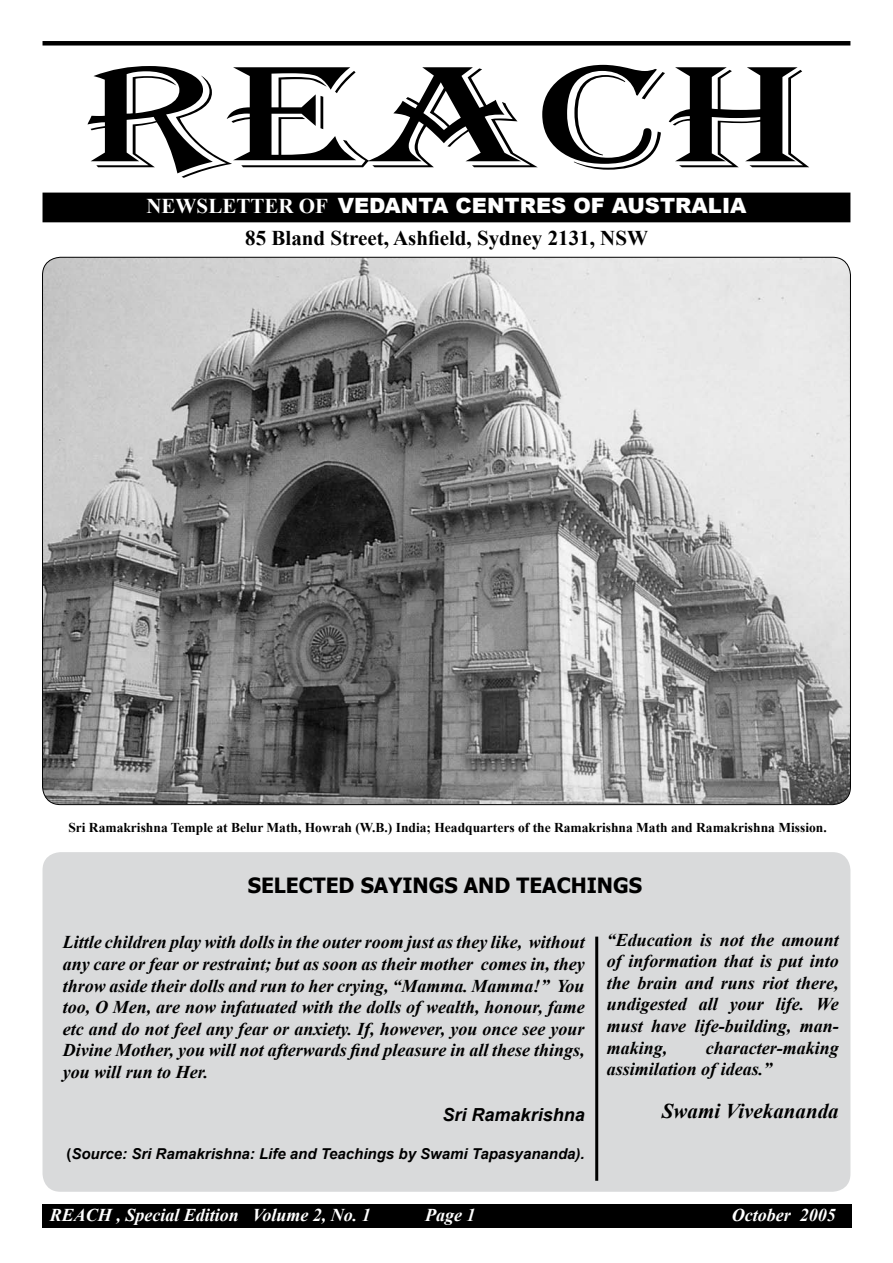
<style>
.page{position:relative;width:893px;height:1263px;background:#fff}
.page>*{position:absolute;margin:0;border:0;box-sizing:border-box;transform-origin:0 0}
.t1{font:150px "Algerian";color:#000;scale:1.5 1}
.t2{font:900 21px "Arial";color:#fff}
.t3{font:700 21px "Times New Roman";color:#000}
.t4{font:700 21px "Tahoma";color:#000}
.t5{font:italic 700 21px "Times New Roman";color:#000}
.t6{font:italic 700 18px/21.6px "Times New Roman";color:#000;text-align:justify}
.t7{font:italic 700 18px "Times New Roman";color:#fff}
.t8{font:italic 700 18px "Arial";color:#000}
.t9{font:italic 700 15px "Arial";color:#000}
.t10{font:700 13.5px "Times New Roman";color:#000}
.s1{font-family:"Times New Roman";font-weight:700}
.s2{font-style:normal}
</style>
<div class="page">
<div style="left:43px;top:1204px;width:809px;height:24px;background:#000"></div>
<div style="left:43px;top:852px;width:807px;height:340px;background:#d9dadb;border-radius:18px"></div>
<div style="left:43px;top:193px;width:807px;height:29px;background:#000"></div>
<div style="left:43px;top:41px;width:807px;height:5px;background:#000"></div>
<img style="left:43px;top:257px;width:807px;height:547px;border-radius:18px">
<hr style="left:595px;top:936px;width:3px;height:245px;background:#000">
<h1 class="t1" style="left:84px;top:34px;width:485px">REACH</h1>
<p class="t2" style="left:146px;top:191px;width:601px"><span class="s1">NEWSLETTER OF</span> VEDANTA CENTRES OF AUSTRALIA</p>
<p class="t3" style="left:245px;top:223px;width:404px">85 Bland Street, Ashfield, Sydney 2131, NSW</p>
<p class="t10" style="left:68px;top:818px;width:760px">Sri Ramakrishna Temple at Belur Math, Howrah (W.B.) India; Headquarters of the Ramakrishna Math and Ramakrishna Mission.</p>
<p class="t4" style="left:248px;top:871px;width:396px">SELECTED SAYINGS AND TEACHINGS</p>
<p class="t6" style="left:63px;top:931px;width:523px">Little children play with dolls in the outer room just as they like, without any care or fear or restraint; but as soon as their mother comes in, they throw aside their dolls and run to her crying, “Mamma. Mamma!” You too, O Men, are now infatuated with the dolls of wealth, honour, fame etc and do not feel any fear or anxiety. If, however, you once see your Divine Mother, you will not afterwards find pleasure in all these things, you will run to Her.</p>
<p class="t8" style="left:443px;top:1103px;width:144px">Sri Ramakrishna</p>
<p class="t9" style="left:66px;top:1144px;width:520px"><span class="s2">(</span>Source: Sri Ramakrishna: Life and Teachings by Swami Tapasyananda).</p>
<p class="t6" style="left:607px;top:928px;width:234px">“Education is not the amount of information that is put into the brain and runs riot there, undigested all your life. We must have life-building, man&shy;making,</p>
<p class="t6" style="left:607px;top:1036px;width:234px;text-indent:99px">character-making assimilation of ideas.”</p>
<p class="t5" style="left:662px;top:1097px;width:178px">Swami Vivekananda</p>
<p class="t7" style="left:50px;top:1202px;width:323px">REACH , Special Edition Volume 2, No. 1</p>
<p class="t7" style="left:425px;top:1202px;width:38px">Page</p>
<p class="t7" style="left:732px;top:1202px;width:105px">October 2005</p>
</div>
